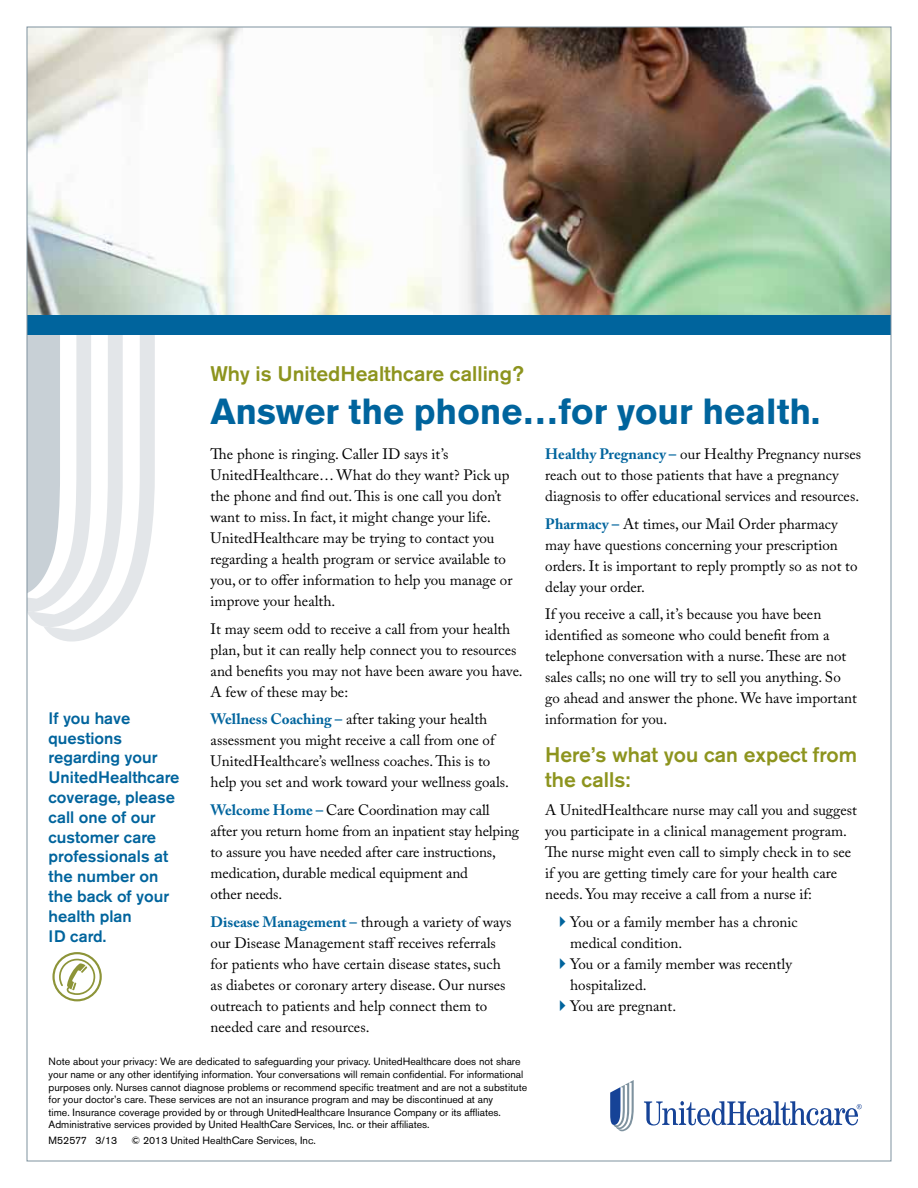
<style>
.page{position:relative;width:918px;height:1188px;background:#fff}
.page>*{position:absolute;margin:0;border:0;box-sizing:border-box;transform-origin:0 0}
.t1{font:700 36px "Akzidenz Grotesk BE";color:#00649d}
.t2{font:500 21px/25.2px "Akzidenz Grotesk BE";color:#8d941e}
.t3{font:500 16.5px/19.8px "Akzidenz Grotesk BE";color:#00649d}
.t4{font:15px/21px "Adobe Caslon Pro";color:#000}
.t5{font:10.5px/12.6px "Akzidenz Grotesk BE";color:#000}
.s1{font-weight:700;color:#00649d}
</style>
<div class="page">
<svg style="left:29px;top:335px;width:126px;height:307px"></svg>
<img style="left:29px;top:29px;width:860px;height:286px">
<svg style="left:644px;top:1101px;width:218px;height:25px"></svg>
<svg style="left:610px;top:1080px;width:24px;height:51px"></svg>
<svg style="left:52px;top:952px;width:50px;height:49px"></svg>
<div style="left:27px;top:315px;width:864px;height:20px;background:#00649d"></div>
<p class="t3" style="left:49px;top:708px;width:132px">If you have questions regarding your<br>UnitedHealthcare coverage, please call one of our customer care professionals at the number on the back of your health plan<br>ID card.</p>
<h2 class="t2" style="left:211px;top:361px;width:315px">Why is UnitedHealthcare calling?</h2>
<h1 class="t1" style="left:211px;top:391px;width:611px">Answer the phone…for your health.</h1>
<p class="t4" style="left:211px;top:443px;width:303px">The phone is ringing. Caller ID says it’s UnitedHealthcare… What do they want? Pick up the phone and find out. This is one call you don’t want to miss. In fact, it might change your life.<br>UnitedHealthcare may be trying to contact you regarding a health program or service available to you, or to offer information to help you manage or improve your health.</p>
<p class="t4" style="left:211px;top:618px;width:314px">It may seem odd to receive a call from your health plan, but it can really help connect you to resources and benefits you may not have been aware you have.<br>A few of these may be:</p>
<p class="t4" style="left:211px;top:709px;width:300px"><span class="s1">Wellness Coaching –</span> after taking your health assessment you might receive a call from one of UnitedHealthcare’s wellness coaches. This is to help you set and work toward your wellness goals.</p>
<p class="t4" style="left:211px;top:799px;width:310px"><span class="s1">Welcome Home –</span> Care Coordination may call after you return home from an inpatient stay helping to assure you have needed after care instructions, medication, durable medical equipment and<br>other needs.</p>
<p class="t4" style="left:211px;top:911px;width:302px"><span class="s1">Disease Management –</span> through a variety of ways our Disease Management staff receives referrals for patients who have certain disease states, such as diabetes or coronary artery disease. Our nurses outreach to patients and help connect them to needed care and resources.</p>
<p class="t4" style="left:545px;top:443px;width:317px"><span class="s1">Healthy Pregnancy –</span> our Healthy Pregnancy nurses reach out to those patients that have a pregnancy diagnosis to offer educational services and resources.</p>
<p class="t4" style="left:545px;top:513px;width:314px"><span class="s1">Pharmacy –</span> At times, our Mail Order pharmacy may have questions concerning your prescription orders. It is important to reply promptly so as not to delay your order.</p>
<p class="t4" style="left:545px;top:604px;width:313px">If you receive a call, it’s because you have been identified as someone who could benefit from a telephone conversation with a nurse. These are not sales calls; no one will try to sell you anything. So go ahead and answer the phone. We have important information for you.</p>
<h2 class="t2" style="left:545px;top:742px;width:313px">Here’s what you can expect from the calls:</h2>
<p class="t4" style="left:545px;top:799px;width:313px">A UnitedHealthcare nurse may call you and suggest you participate in a clinical management program.<br>The nurse might even call to simply check in to see if you are getting timely care for your health care needs. You may receive a call from a nurse if:</p>
<p class="t4" style="left:570px;top:911px;width:229px">You or a family member has a chronic medical condition.<br>You or a family member was recently hospitalized.<br>You are pregnant.</p>
<p class="t5" style="left:49px;top:1056px;width:480px">Note about your privacy: We are dedicated to safeguarding your privacy. UnitedHealthcare does not share your name or any other identifying information. Your conversations will remain confidential. For informational purposes only. Nurses cannot diagnose problems or recommend specific treatment and are not a substitute for your doctor’s care. These services are not an insurance program and may be discontinued at any<br>time. Insurance coverage provided by or through UnitedHealthcare Insurance Company or its affliates.<br>Administrative services provided by United HealthCare Services, Inc. or their affiliates.</p>
<p class="t5" style="left:49px;top:1134px;width:70px">M52577 3/13</p>
<p class="t5" style="left:131px;top:1134px;width:186px">© 2013 United HealthCare Services, Inc.</p>
</div>
